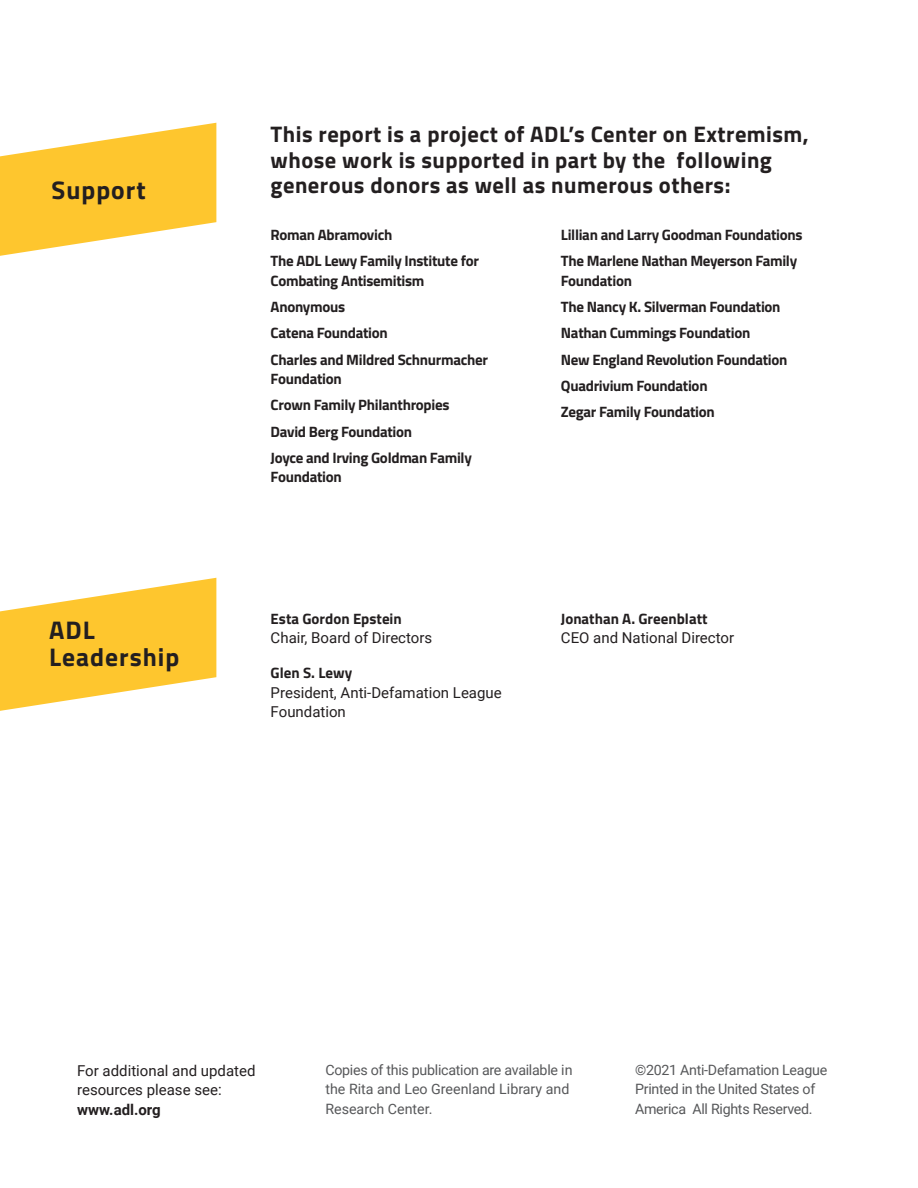
<style>
.page{position:relative;width:918px;height:1188px;background:#fff}
.page>*{position:absolute;margin:0;border:0;box-sizing:border-box;transform-origin:0 0}
.t1{font:700 25.5px/26.8px "Titillium Web";letter-spacing:.04em;color:#231f20}
.t2{font:700 22.5px/25.5px "Titillium Web";letter-spacing:.02em;color:#231f20}
.t3{font:700 15px/19.5px "Titillium Web";letter-spacing:-.02em;color:#231f20}
.t4{font:15px/19.5px "Roboto";color:#231f20}
.t5{font:700 15px "Titillium Web";color:#231f20}
.t6{font:14.25px/19.5px "Roboto";color:#57585a}
.t7{font:14.25px/19.5px "Roboto";letter-spacing:-.02em;color:#57585a}
.s1{font-weight:700}
</style>
<div class="page">
<svg style="left:0;top:578px;width:216px;height:133px"></svg>
<svg style="left:0;top:123px;width:216px;height:133px"></svg>
<p class="t1" style="left:51px;top:176px;width:96px">Support</p>
<p class="t1" style="left:49px;top:616px;width:132px">ADL<br>Leadership</p>
<p class="t2" style="left:271px;top:120px;width:540px">This report is a project of ADL’s Center on Extremism, whose work is supported in part by the following generous donors as well as numerous others:</p>
<p class="t3" style="left:271px;top:224px;width:123px">Roman Abramovich</p>
<p class="t3" style="left:271px;top:251px;width:210px">The ADL Lewy Family Institute for<br>Combating Antisemitism</p>
<p class="t3" style="left:271px;top:296px;width:76px">Anonymous</p>
<p class="t3" style="left:271px;top:323px;width:119px">Catena Foundation</p>
<p class="t3" style="left:271px;top:349px;width:219px">Charles and Mildred Schnurmacher<br>Foundation</p>
<p class="t3" style="left:271px;top:395px;width:180px">Crown Family Philanthropies</p>
<p class="t3" style="left:271px;top:421px;width:143px">David Berg Foundation</p>
<p class="t3" style="left:271px;top:447px;width:203px">Joyce and Irving Goldman Family<br>Foundation</p>
<p class="t5" style="left:271px;top:607px;width:133px">Esta Gordon Epstein</p>
<p class="t4" style="left:271px;top:627px;width:163px">Chair, Board of Directors</p>
<p class="t5" style="left:271px;top:662px;width:83px">Glen S. Lewy</p>
<p class="t4" style="left:271px;top:682px;width:233px">President, Anti-Defamation League<br>Foundation</p>
<p class="t3" style="left:561px;top:224px;width:243px">Lillian and Larry Goodman Foundations</p>
<p class="t3" style="left:561px;top:251px;width:238px">The Marlene Nathan Meyerson Family<br>Foundation</p>
<p class="t3" style="left:561px;top:296px;width:221px">The Nancy K. Silverman Foundation</p>
<p class="t3" style="left:561px;top:323px;width:191px">Nathan Cummings Foundation</p>
<p class="t3" style="left:561px;top:349px;width:228px">New England Revolution Foundation</p>
<p class="t3" style="left:561px;top:375px;width:148px">Quadrivium Foundation</p>
<p class="t3" style="left:561px;top:401px;width:155px">Zegar Family Foundation</p>
<p class="t5" style="left:561px;top:607px;width:148px">Jonathan A. Greenblatt</p>
<p class="t4" style="left:561px;top:627px;width:175px">CEO and National Director</p>
<p class="t4" style="left:77px;top:1060px;width:180px">For additional and updated resources please see: <span class="s1">www.adl.org</span></p>
<p class="t6" style="left:325px;top:1060px;width:249px">Copies of this publication are available in the Rita and Leo Greenland Library and<br>Research Center.</p>
<p class="t7" style="left:635px;top:1060px;width:194px">©2021 Anti-Defamation League<br>Printed in the United States of<br>America All Rights Reserved.</p>
</div>
